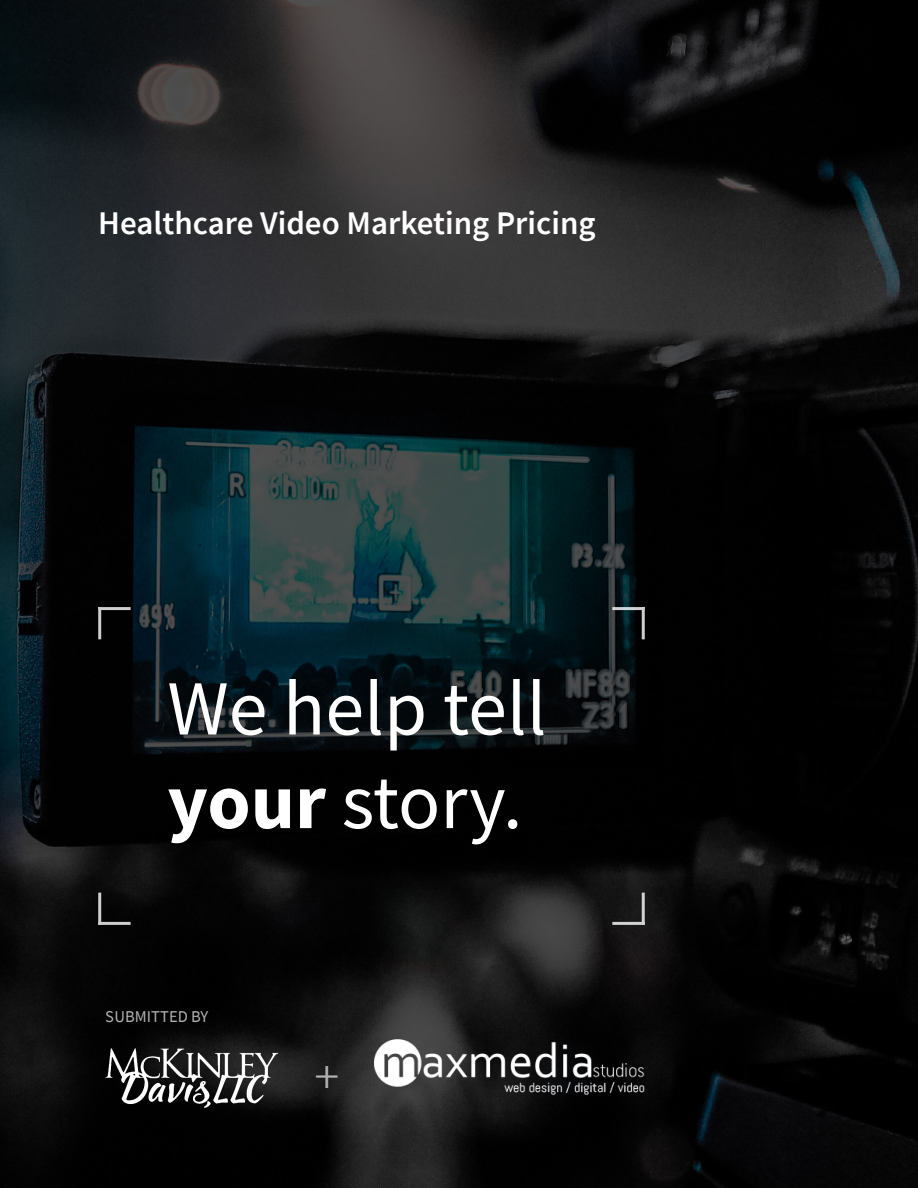
<style>
.page{position:relative;width:918px;height:1188px;background:#fff}
.page>*{position:absolute;margin:0;border:0;box-sizing:border-box;transform-origin:0 0}
.t1{font:78px "Source Sans Pro";color:#fff}
.t2{font:45px "Minion Pro";color:#fff}
.t3{font:600 33px "Source Sans Pro";color:#fff}
.t4{font:16.5px "Source Sans Pro";color:#fff}
.s1{font-weight:700}
</style>
<div class="page">
<img style="left:0;top:0;width:918px;height:1188px">
<img style="left:375px;top:1026px;width:269px;height:101px">
<img style="left:100px;top:1041px;width:183px;height:68px">
<hr style="left:98px;top:607px;width:33px;height:3px;background:#fff">
<hr style="left:98px;top:607px;width:3px;height:32px;background:#fff">
<hr style="left:98px;top:922px;width:33px;height:3px;background:#fff">
<hr style="left:98px;top:893px;width:3px;height:32px;background:#fff">
<hr style="left:612px;top:922px;width:33px;height:3px;background:#fff">
<hr style="left:642px;top:893px;width:3px;height:32px;background:#fff">
<hr style="left:612px;top:607px;width:33px;height:3px;background:#fff">
<hr style="left:642px;top:607px;width:3px;height:32px;background:#fff">
<p class="t3" style="left:98px;top:202px;width:499px">Healthcare Video Marketing Pricing</p>
<p class="t1" style="left:167px;top:659px;width:381px">We help tell</p>
<p class="t1" style="left:167px;top:753px;width:357px"><span class="s1">your</span> story.</p>
<p class="t4" style="left:106px;top:1006px;width:104px">SUBMITTED BY</p>
<h2 class="t2" style="left:313px;top:1044px;width:28px">+</h2>
</div>
